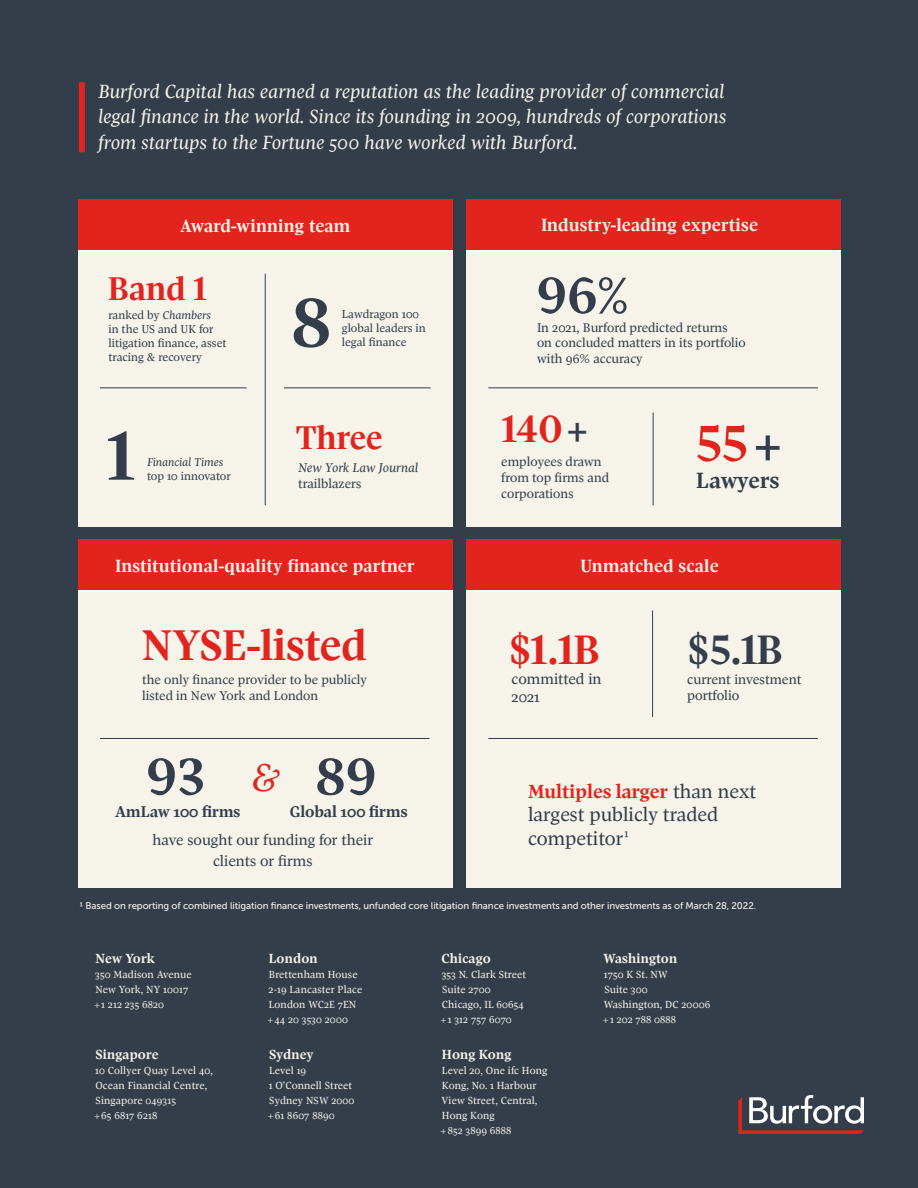
<style>
.page{position:relative;width:918px;height:1188px;background:#333e4a}
.page>*{position:absolute;margin:0;border:0;box-sizing:border-box;transform-origin:0 0}
.t1{font:700 69.6px "Pratt Nova";color:#333e4a}
.t2{font:700 52.35px "Pratt Nova";color:#333e4a}
.t3{font:700 51.6px "Pratt Nova";color:#333e4a}
.t4{font:700 51.6px "Pratt Nova";color:#e1251e}
.t5{font:700 43.8px "Pratt Nova";letter-spacing:-.005em;color:#e1251e}
.t6{font:700 42px "Pratt Nova";color:#333e4a}
.t7{font:700 42px "Pratt Nova";color:#e1251e}
.t8{font:italic 39.6px "Pratt Nova Text";color:#e1251e}
.t9{font:700 38.7px "Pratt Nova";color:#e1251e}
.t10{font:700 33.6px "Pratt Nova";letter-spacing:-.01em;color:#e1251e}
.t11{font:700 22.5px "Pratt Nova Text";color:#333e4a}
.t12{font:italic 19.5px/25.5px "Pratt Nova Text";color:#f5f3ea;text-align:justify}
.t13{font:19.35px/23.2px "Pratt Nova Text";color:#333e4a}
.t14{font:700 18px "Pratt Nova";letter-spacing:.01em;color:#f5f3ea}
.t15{font:700 15.9px "Pratt Nova Text";color:#333e4a}
.t16{font:15px/18px "Pratt Nova Text";color:#333e4a}
.t17{font:700 13.5px "Pratt Nova Text";letter-spacing:.01em;color:#f5f3ea}
.t18{font:13.5px/16.5px "Pratt Nova Text";color:#333e4a}
.t19{font:12.9px/15.5px "Pratt Nova Text";color:#333e4a}
.t20{font:italic 12.9px "Pratt Nova Text";color:#333e4a}
.t21{font:11.55px/14px "Pratt Nova Text";color:#333e4a}
.t22{font:italic 11.55px "Pratt Nova Text";color:#333e4a}
.t23{font:10.5px/15px "Pratt Nova Text";letter-spacing:.01em;color:#f5f3ea}
.t24{font:9.6px "Museo Sans 500";letter-spacing:-.01em;color:#f5f3ea}
.s1{font-style:italic}
.s2{color:#333e4a}
.s3{font-weight:700;color:#e1251e}
</style>
<div class="page">
<div style="left:466px;top:590px;width:374px;height:298px;background:#f5f3ea"></div>
<hr style="left:652px;top:611px;width:1px;height:106px;background:#333e4a">
<div style="left:78px;top:590px;width:374px;height:298px;background:#f5f3ea"></div>
<hr style="left:78px;top:590px;width:374px;height:2px;background:#fff">
<div style="left:78px;top:540px;width:374px;height:50px;background:#e1251e"></div>
<hr style="left:466px;top:590px;width:374px;height:2px;background:#fff">
<div style="left:466px;top:540px;width:374px;height:50px;background:#e1251e"></div>
<div style="left:78px;top:250px;width:374px;height:277px;background:#f5f3ea"></div>
<hr style="left:78px;top:250px;width:374px;height:2px;background:#fff">
<div style="left:78px;top:199px;width:374px;height:51px;background:#e1251e"></div>
<div style="left:466px;top:250px;width:374px;height:277px;background:#f5f3ea"></div>
<hr style="left:265px;top:274px;width:1px;height:231px;background:#333e4a">
<hr style="left:653px;top:413px;width:1px;height:92px;background:#333e4a">
<hr style="left:488px;top:387px;width:330px;height:1px;background:#333e4a">
<hr style="left:488px;top:738px;width:330px;height:1px;background:#333e4a">
<hr style="left:100px;top:738px;width:330px;height:1px;background:#333e4a">
<hr style="left:100px;top:387px;width:146px;height:1px;background:#333e4a">
<hr style="left:284px;top:387px;width:147px;height:1px;background:#333e4a">
<hr style="left:466px;top:250px;width:374px;height:2px;background:#fff">
<div style="left:466px;top:199px;width:374px;height:51px;background:#e1251e"></div>
<svg style="left:738px;top:1095px;width:126px;height:39px"></svg>
<div style="left:79px;top:82px;width:6px;height:70px;background:#e1251e"></div>
<h3 class="t12" style="left:98px;top:79px;width:630px">Burford Capital has earned a reputation as the leading provider of commercial legal finance in the world. Since its founding in 2009, hundreds of corporations from startups to the Fortune 500 have worked with Burford.</h3>
<h3 class="t14" style="left:180px;top:216px;width:172px">Award-winning team</h3>
<h3 class="t14" style="left:541px;top:216px;width:218px">Industry-leading expertise</h3>
<h3 class="t10" style="left:108px;top:271px;width:99px">Band 1</h3>
<h3 class="t3" style="left:537px;top:268px;width:93px">96%</h3>
<h1 class="t1" style="left:291px;top:286px;width:43px">8</h1>
<p class="t21" style="left:342px;top:307px;width:86px">Lawdragon 100 global leaders in legal finance</p>
<p class="t21" style="left:108px;top:309px;width:120px">ranked by <span class="s1">Chambers<br></span>in the US and UK for litigation finance, asset tracing &amp; recovery</p>
<p class="t19" style="left:537px;top:320px;width:210px">In 2021, Burford predicted returns on concluded matters in its portfolio with 96% accuracy</p>
<h3 class="t10" style="left:295px;top:420px;width:89px">Three</h3>
<h3 class="t9" style="left:503px;top:409px;width:91px">140<span class="s2">+</span></h3>
<h1 class="t1" style="left:108px;top:420px;width:27px">1</h1>
<h3 class="t4" style="left:696px;top:416px;width:93px">55<span class="s2">+</span></h3>
<p class="t19" style="left:501px;top:453px;width:109px;line-height:16px">employees drawn from top firms and corporations</p>
<p class="t22" style="left:147px;top:456px;width:78px">Financial Times</p>
<p class="t21" style="left:147px;top:469px;width:85px">top 10 innovator</p>
<p class="t20" style="left:298px;top:461px;width:121px">New York Law Journal</p>
<p class="t19" style="left:298px;top:477px;width:65px">trailblazers</p>
<h3 class="t11" style="left:696px;top:468px;width:85px">Lawyers</h3>
<h3 class="t14" style="left:116px;top:556px;width:301px">Institutional-quality finance partner</h3>
<h3 class="t5" style="left:142px;top:622px;width:226px">NYSE-listed</h3>
<p class="t19" style="left:142px;top:672px;width:226px">the only finance provider to be publicly listed in New York and London</p>
<h2 class="t2" style="left:147px;top:749px;width:60px">93</h2>
<h2 class="t2" style="left:315px;top:749px;width:63px">89</h2>
<h3 class="t8" style="left:251px;top:757px;width:30px">&amp;</h3>
<h3 class="t15" style="left:290px;top:803px;width:119px">Global 100 firms</h3>
<h3 class="t15" style="left:115px;top:803px;width:127px">AmLaw 100 firms</h3>
<h3 class="t16" style="left:153px;top:829px;width:222px;line-height:21px;text-align:center">have sought our funding for their clients or firms</h3>
<h3 class="t14" style="left:580px;top:556px;width:140px">Unmatched scale</h3>
<h3 class="t7" style="left:509px;top:628px;width:93px">$1.1B</h3>
<h3 class="t16" style="left:512px;top:670px;width:92px">committed in<br>2021</h3>
<h3 class="t6" style="left:687px;top:628px;width:98px">$5.1B</h3>
<p class="t18" style="left:687px;top:671px;width:116px">current investment portfolio</p>
<h3 class="t13" style="left:528px;top:780px;width:230px"><span class="s3">Multiples larger</span> than next largest publicly traded competitor<sup>¹</sup></h3>
<p class="t24" style="left:79px;top:901px;width:678px">1 Based on reporting of combined litigation finance investments, unfunded core litigation finance investments and other investments as of March 28, 2022.</p>
<p class="t17" style="left:95px;top:951px;width:61px">New York</p>
<p class="t23" style="left:93px;top:967px;width:100px">350 Madison Avenue<br>New York, NY 10017 +1 212 235 6820</p>
<p class="t17" style="left:95px;top:1047px;width:65px">Singapore</p>
<p class="t23" style="left:93px;top:1063px;width:121px">10 Collyer Quay Level 40,<br>Ocean Financial Centre,<br>Singapore 049315<br>+65 6817 6218</p>
<p class="t17" style="left:269px;top:951px;width:50px">London</p>
<p class="t23" style="left:266px;top:967px;width:97px">Brettenham House<br>2-19 Lancaster Place<br>London WC2E 7EN +44 20 3530 2000</p>
<p class="t17" style="left:269px;top:1047px;width:46px">Sydney</p>
<p class="t23" style="left:267px;top:1063px;width:89px">Level 19<br>1 O’Connell Street<br>Sydney NSW 2000 +61 8607 8890</p>
<p class="t17" style="left:441px;top:951px;width:51px">Chicago</p>
<p class="t23" style="left:440px;top:967px;width:88px">353 N. Clark Street<br>Suite 2700<br>Chicago, IL 60654 +1 312 757 6070</p>
<p class="t17" style="left:442px;top:1047px;width:71px">Hong Kong</p>
<p class="t23" style="left:440px;top:1063px;width:109px">Level 20, One ifc Hong<br>Kong, No. 1 Harbour<br>View Street, Central,<br>Hong Kong<br>+852 3899 6888</p>
<p class="t17" style="left:604px;top:951px;width:75px">Washington</p>
<p class="t23" style="left:602px;top:967px;width:110px">1750 K St. NW<br>Suite 300<br>Washington, DC 20006 +1 202 788 0888</p>
</div>
